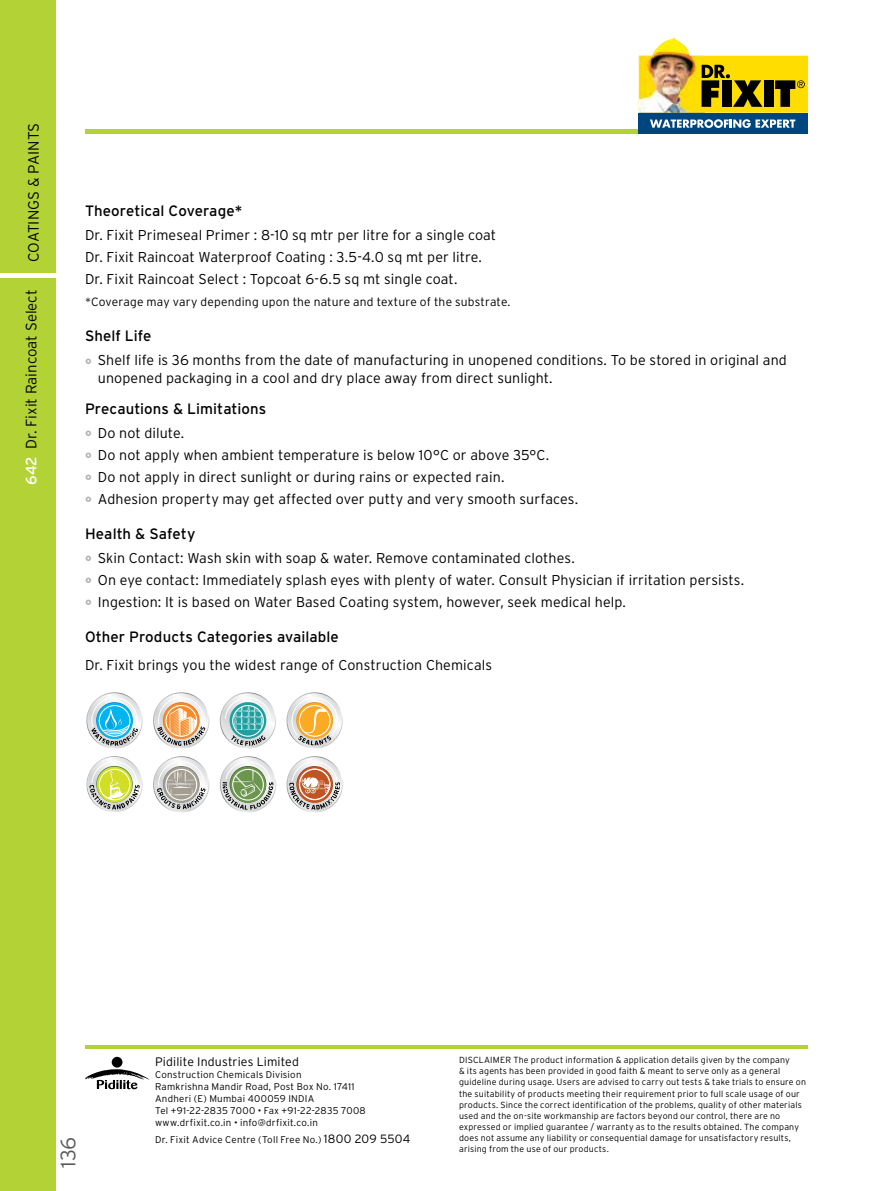
<style>
.page{position:relative;width:893px;height:1191px;background:#fff}
.page>*{position:absolute;margin:0;border:0;box-sizing:border-box;transform-origin:0 0}
.t1{font:300 21px "Interstate Plus";color:#58595b}
.t2{font:15px "Interstate Plus";letter-spacing:.005em;color:#000}
.t3{font:300 15px "Interstate Plus";color:#000}
.t4{font:300 14.25px/21.9px "Interstate Plus";letter-spacing:.005em;color:#000}
.t5{font:300 12.3px "Interstate Plus";letter-spacing:.01em;color:#000}
.t6{font:300 12px "Interstate Plus";letter-spacing:.015em;color:#000}
.t7{font:300 9.75px/12px "Interstate Plus";letter-spacing:.02em;color:#000}
.t8{font:300 8.85px/11.1px "Interstate Plus";letter-spacing:.02em;color:#000}
.s1{font-weight:400;color:#fff}
.s2{font-size:12px}
</style>
<div class="page">
<div style="left:0;top:0;width:55px;height:1191px;background:#b3d235"></div>
<div style="left:85px;top:129px;width:723px;height:5px;background:#b3d235"></div>
<div style="left:0;top:273px;width:56px;height:5px;background:#fff"></div>
<hr style="left:85px;top:1045px;width:723px;height:4px;background:#b3d235">
<div style="left:112px;top:1056px;width:10px;height:11px;background:#000;border-radius:50%"></div>
<svg style="left:85px;top:1069px;width:64px;height:20px"></svg>
<div style="left:639px;top:113px;width:169px;height:21px;background:#00467e"></div>
<img style="left:639px;top:38px;width:169px;height:75px">
<svg style="left:650px;top:119px;width:145px;height:9px"></svg>
<svg style="left:220px;top:756px;width:56px;height:56px"></svg>
<svg style="left:221px;top:757px;width:54px;height:54px"></svg>
<svg style="left:223px;top:761px;width:50px;height:48px"></svg>
<svg style="left:86px;top:692px;width:57px;height:56px"></svg>
<svg style="left:87px;top:693px;width:55px;height:55px"></svg>
<svg style="left:91px;top:697px;width:47px;height:49px"></svg>
<svg style="left:154px;top:693px;width:55px;height:55px"></svg>
<svg style="left:157px;top:697px;width:48px;height:49px"></svg>
<svg style="left:220px;top:692px;width:56px;height:56px"></svg>
<svg style="left:221px;top:693px;width:54px;height:55px"></svg>
<svg style="left:225px;top:697px;width:46px;height:48px"></svg>
<svg style="left:87px;top:756px;width:56px;height:56px"></svg>
<svg style="left:87px;top:757px;width:55px;height:54px"></svg>
<svg style="left:89px;top:761px;width:51px;height:48px"></svg>
<svg style="left:286px;top:692px;width:57px;height:56px"></svg>
<svg style="left:287px;top:693px;width:55px;height:55px"></svg>
<svg style="left:291px;top:697px;width:47px;height:48px"></svg>
<svg style="left:286px;top:756px;width:57px;height:56px"></svg>
<svg style="left:287px;top:757px;width:55px;height:54px"></svg>
<svg style="left:289px;top:761px;width:51px;height:48px"></svg>
<div style="left:300px;top:769px;width:30px;height:30px;border:1px solid #fff;border-radius:50%"></div>
<svg style="left:153px;top:756px;width:56px;height:56px"></svg>
<svg style="left:154px;top:757px;width:55px;height:54px"></svg>
<svg style="left:157px;top:761px;width:48px;height:48px"></svg>
<p class="t3" style="left:25px;top:262px;width:140px;rotate:-90deg">Coatings &amp; Paints</p>
<p class="t3" style="left:23px;top:485px;width:197px;rotate:-90deg"><span class="s1">642</span> Dr. Fixit Raincoat Select</p>
<p class="t2" style="left:85px;top:202px;width:159px">Theoretical Coverage*</p>
<p class="t4" style="left:85px;top:224px;width:413px">Dr. Fixit Primeseal Primer : 8-10 sq mtr per litre for a single coat<br>Dr. Fixit Raincoat Waterproof Coating : 3.5-4.0 sq mt per litre.<br>Dr. Fixit Raincoat Select : Topcoat 6-6.5 sq mt single coat.</p>
<p class="t6" style="left:85px;top:295px;width:427px">*Coverage may vary depending upon the nature and texture of the substrate.</p>
<p class="t2" style="left:85px;top:327px;width:68px">Shelf Life</p>
<p class="t4" style="left:98px;top:351px;width:691px;line-height:17.7px">Shelf life is 36 months from the date of manufacturing in unopened conditions. To be stored in original and unopened packaging in a cool and dry place away from direct sunlight.</p>
<p class="t2" style="left:85px;top:400px;width:183px">Precautions &amp; Limitations</p>
<p class="t4" style="left:98px;top:421px;width:482px">Do not dilute.<br>Do not apply when ambient temperature is below 10°C or above 35°C.<br>Do not apply in direct sunlight or during rains or expected rain.<br>Adhesion property may get affected over putty and very smooth surfaces.</p>
<p class="t2" style="left:85px;top:525px;width:112px">Health &amp; Safety</p>
<p class="t4" style="left:98px;top:546px;width:648px">Skin Contact: Wash skin with soap &amp; water. Remove contaminated clothes.<br>On eye contact: Immediately splash eyes with plenty of water. Consult Physician if irritation persists.<br>Ingestion: It is based on Water Based Coating system, however, seek medical help.</p>
<p class="t2" style="left:85px;top:628px;width:255px">Other Products Categories available</p>
<p class="t4" style="left:85px;top:654px;width:409px">Dr. Fixit brings you the widest range of Construction Chemicals</p>
<h1 class="t1" style="left:56px;top:1167px;width:32px;rotate:-90deg">136</h1>
<p class="t5" style="left:155px;top:1054px;width:145px">Pidilite Industries Limited</p>
<p class="t7" style="left:155px;top:1068px;width:212px">Construction Chemicals Division<br>Ramkrishna Mandir Road, Post Box No. 17411<br>Andheri (E) Mumbai 400059 INDIA<br>Tel +91-22-2835 7000 • Fax +91-22-2835 7008 www.drfixit.co.in • info@drfixit.co.in</p>
<p class="t7" style="left:155px;top:1133px;width:257px">Dr. Fixit Advice Centre (Toll Free No.) <span class="s2">1800 209 5504</span></p>
<p class="t8" style="left:459px;top:1054px;width:349px">DISCLAIMER The product information &amp; application details given by the company<br>&amp; its agents has been provided in good faith &amp; meant to serve only as a general guideline during usage. Users are advised to carry out tests &amp; take trials to ensure on the suitability of products meeting their requirement prior to full scale usage of our products. Since the correct identification of the problems, quality of other materials used and the on-site workmanship are factors beyond our control, there are no expressed or implied guarantee / warranty as to the results obtained. The company does not assume any liability or consequential damage for unsatisfactory results, arising from the use of our products.</p>
</div>
